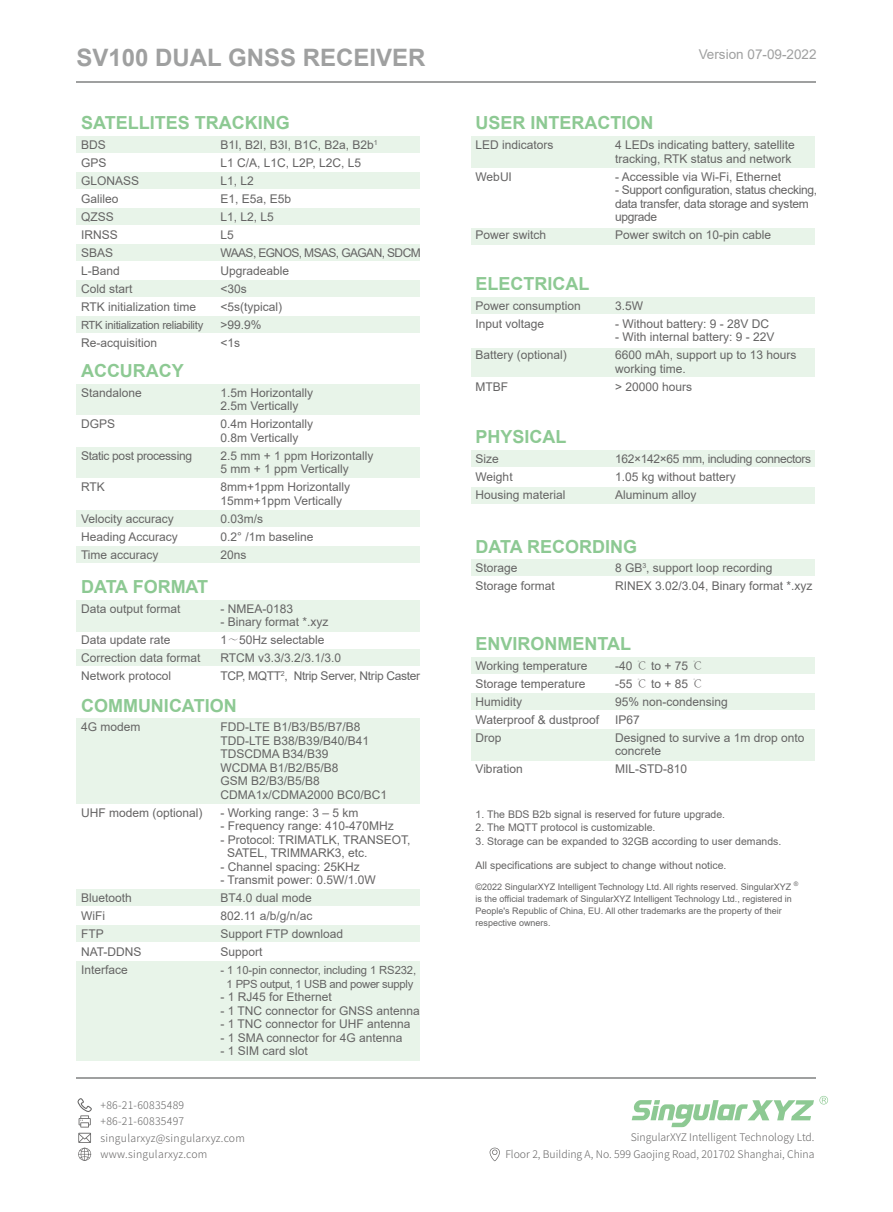
<style>
.page{position:relative;width:893px;height:1212px;background:#fff}
.page>*{position:absolute;margin:0;border:0;box-sizing:border-box;transform-origin:0 0}
.t1{font:700 24px "Arial";color:#9fa0a0}
.t2{font:700 18px "Arial";color:#8dc993}
.t3{font:13.5px "Arial";color:#9fa0a0}
.t4{font:12px/18px "Arial";color:#656464}
.t5{font:12px/13.5px "Arial";letter-spacing:-.025em;color:#656464}
.t6{font:11.25px/13.5px "Arial";letter-spacing:-.025em;color:#656464;text-align:center}
.t7{font:10.5px "Arial";color:#656464}
.t8{font:300 10.5px/16.5px "Source Han Sans CN";color:#656464;text-align:right}
.t9{font:300 10.5px/16.5px "Source Han Sans CN";letter-spacing:.025em;color:#656464}
.t10{font:9px/12px "Arial";color:#656464}
.s1{font-family:"Adobe Song Std";font-weight:300}
</style>
<div class="page">
<hr style="left:76px;top:81px;width:740px;height:1px;background:#9fa0a0">
<hr style="left:76px;top:1077px;width:740px;height:1px;background:#9fa0a0">
<svg style="left:77px;top:1098px;width:15px;height:29px"></svg>
<svg style="left:78px;top:1133px;width:13px;height:28px"></svg>
<svg style="left:490px;top:1147px;width:10px;height:14px"></svg>
<svg style="left:632px;top:1096px;width:196px;height:31px"></svg>
<div style="left:76px;top:136px;width:344px;height:17px;background:#e8f4e9"></div>
<div style="left:76px;top:172px;width:344px;height:17px;background:#e8f4e9"></div>
<div style="left:76px;top:208px;width:344px;height:17px;background:#e8f4e9"></div>
<div style="left:76px;top:244px;width:344px;height:17px;background:#e8f4e9"></div>
<div style="left:76px;top:280px;width:344px;height:17px;background:#e8f4e9"></div>
<div style="left:76px;top:316px;width:344px;height:17px;background:#e8f4e9"></div>
<div style="left:76px;top:384px;width:344px;height:30px;background:#e8f4e9"></div>
<div style="left:76px;top:447px;width:344px;height:30px;background:#e8f4e9"></div>
<div style="left:76px;top:510px;width:344px;height:17px;background:#e8f4e9"></div>
<div style="left:76px;top:546px;width:344px;height:17px;background:#e8f4e9"></div>
<div style="left:76px;top:600px;width:344px;height:32px;background:#e8f4e9"></div>
<div style="left:76px;top:650px;width:344px;height:16px;background:#e8f4e9"></div>
<div style="left:76px;top:719px;width:344px;height:85px;background:#e8f4e9"></div>
<div style="left:76px;top:962px;width:344px;height:99px;background:#e8f4e9"></div>
<div style="left:76px;top:890px;width:344px;height:16px;background:#e8f4e9"></div>
<div style="left:76px;top:926px;width:344px;height:16px;background:#e8f4e9"></div>
<div style="left:471px;top:450px;width:343px;height:17px;background:#e8f4e9"></div>
<div style="left:471px;top:488px;width:343px;height:16px;background:#e8f4e9"></div>
<div style="left:471px;top:560px;width:343px;height:16px;background:#e8f4e9"></div>
<div style="left:471px;top:657px;width:343px;height:17px;background:#e8f4e9"></div>
<div style="left:471px;top:693px;width:343px;height:17px;background:#e8f4e9"></div>
<div style="left:471px;top:729px;width:343px;height:32px;background:#e8f4e9"></div>
<div style="left:471px;top:297px;width:343px;height:17px;background:#e8f4e9"></div>
<div style="left:471px;top:348px;width:343px;height:28px;background:#e8f4e9"></div>
<div style="left:471px;top:136px;width:343px;height:32px;background:#e8f4e9"></div>
<div style="left:471px;top:228px;width:343px;height:16px;background:#e8f4e9"></div>
<h1 class="t1" style="left:76px;top:41px;width:350px">SV100 DUAL GNSS RECEIVER</h1>
<h2 class="t2" style="left:81px;top:110px;width:210px">SATELLITES TRACKING</h2>
<p class="t4" style="left:81px;top:136px;width:117px">BDS<br>GPS<br>GLONASS<br>Galileo<br>QZSS<br>IRNSS<br>SBAS<br>L-Band<br>Cold start<br>RTK initialization time</p>
<p class="t6" style="left:81px;top:318px;width:124px">RTK initialization reliability</p>
<p class="t4" style="left:81px;top:334px;width:78px">Re-acquisition</p>
<p class="t4" style="left:220px;top:136px;width:202px">B1I, B2I, B3I, B1C, B2a, B2b<sup>1<br></sup>L1 C/A, L1C, L2P, L2C, L5<br>L1, L2<br>E1, E5a, E5b<br>L1, L2, L5<br>L5<br>WAAS, EGNOS, MSAS, GAGAN, SDCM<br>Upgradeable<br>&lt;30s<br>&lt;5s(typical)<br>&gt;99.9%<br>&lt;1s</p>
<h2 class="t2" style="left:81px;top:358px;width:104px">ACCURACY</h2>
<p class="t4" style="left:81px;top:383px;width:62px">Standalone</p>
<p class="t4" style="left:81px;top:415px;width:36px">DGPS</p>
<p class="t5" style="left:81px;top:449px;width:113px">Static post processing</p>
<p class="t4" style="left:81px;top:478px;width:25px">RTK</p>
<p class="t4" style="left:81px;top:509px;width:98px">Velocity accuracy<br>Heading Accuracy<br>Time accuracy</p>
<p class="t4" style="left:220px;top:386px;width:94px;line-height:13.5px">1.5m Horizontally<br>2.5m Vertically</p>
<p class="t4" style="left:220px;top:417px;width:94px;line-height:13.5px">0.4m Horizontally<br>0.8m Vertically</p>
<p class="t4" style="left:220px;top:449px;width:155px;line-height:13.5px">2.5 mm + 1 ppm Horizontally<br>5 mm + 1 ppm Vertically</p>
<p class="t4" style="left:220px;top:480px;width:131px;line-height:13.5px">8mm+1ppm Horizontally<br>15mm+1ppm Vertically</p>
<p class="t4" style="left:220px;top:509px;width:94px">0.03m/s<br>0.2° /1m baseline<br>20ns</p>
<h2 class="t2" style="left:81px;top:574px;width:129px">DATA FORMAT</h2>
<p class="t4" style="left:81px;top:599px;width:101px">Data output format</p>
<p class="t4" style="left:81px;top:631px;width:121px">Data update rate<br>Correction data format<br>Network protocol</p>
<p class="t4" style="left:220px;top:599px;width:74px">- NMEA-0183</p>
<p class="t4" style="left:220px;top:613px;width:201px">- Binary format *.xyz<br>1<span class="s1">～</span>50Hz selectable<br>RTCM v3.3/3.2/3.1/3.0<br>TCP, MQTT<sup>2</sup>, Ntrip Server, Ntrip Caster</p>
<h2 class="t2" style="left:81px;top:692px;width:157px">COMMUNICATION</h2>
<p class="t4" style="left:81px;top:718px;width:61px">4G modem</p>
<p class="t4" style="left:220px;top:720px;width:168px;line-height:13.5px">FDD-LTE B1/B3/B5/B7/B8<br>TDD-LTE B38/B39/B40/B41<br>TDSCDMA B34/B39<br>WCDMA B1/B2/B5/B8<br>GSM B2/B3/B5/B8<br>CDMA1x/CDMA2000 BC0/BC1</p>
<p class="t4" style="left:220px;top:803px;width:139px">- Working range: 3 – 5 km</p>
<p class="t4" style="left:220px;top:817px;width:175px">- Frequency range: 410-470MHz</p>
<p class="t4" style="left:227px;top:833px;width:185px;line-height:13.5px;text-indent:-7px">- Protocol: TRIMATLK, TRANSEOT,<br>SATEL, TRIMMARK3, etc.</p>
<p class="t4" style="left:220px;top:857px;width:141px">- Channel spacing: 25KHz</p>
<p class="t4" style="left:220px;top:871px;width:157px">- Transmit power: 0.5W/1.0W<br>BT4.0 dual mode<br>802.11 a/b/g/n/ac<br>Support FTP download<br>Support</p>
<p class="t6" style="left:220px;top:963px;width:197px">- 1 10-pin connector, including 1 RS232,<br>1 PPS output, 1 USB and power supply</p>
<p class="t4" style="left:220px;top:988px;width:113px">- 1 RJ45 for Ethernet</p>
<p class="t4" style="left:220px;top:1001px;width:201px">- 1 TNC connector for GNSS antenna</p>
<p class="t4" style="left:220px;top:1015px;width:191px">- 1 TNC connector for UHF antenna</p>
<p class="t4" style="left:220px;top:1028px;width:184px">- 1 SMA connector for 4G antenna</p>
<p class="t4" style="left:220px;top:1042px;width:89px">- 1 SIM card slot</p>
<p class="t4" style="left:81px;top:803px;width:123px">UHF modem (optional)</p>
<p class="t4" style="left:81px;top:889px;width:62px">Bluetooth<br>WiFi<br>FTP<br>NAT-DDNS<br>Interface</p>
<p class="t9" style="left:100px;top:1097px;width:146px">+86-21-60835489 +86-21-60835497 singularxyz@singularxyz.com www.singularxyz.com</p>
<p class="t3" style="left:699px;top:45px;width:119px">Version 07-09-2022</p>
<h2 class="t2" style="left:476px;top:110px;width:180px">USER INTERACTION</h2>
<p class="t4" style="left:476px;top:136px;width:80px">LED indicators</p>
<p class="t4" style="left:476px;top:167px;width:38px">WebUI</p>
<p class="t4" style="left:615px;top:138px;width:181px;line-height:13.5px">4 LEDs indicating battery, satellite tracking, RTK status and network</p>
<p class="t4" style="left:615px;top:167px;width:168px">- Accessible via Wi-Fi, Ethernet</p>
<p class="t5" style="left:615px;top:183px;width:204px">- Support configuration, status checking, data transfer, data storage and system upgrade</p>
<p class="t4" style="left:615px;top:226px;width:158px">Power switch on 10-pin cable</p>
<p class="t4" style="left:476px;top:226px;width:72px">Power switch</p>
<h2 class="t2" style="left:476px;top:271px;width:115px">ELECTRICAL</h2>
<p class="t4" style="left:476px;top:296px;width:107px">Power consumption<br>Input voltage</p>
<p class="t4" style="left:476px;top:346px;width:93px">Battery (optional)</p>
<p class="t4" style="left:476px;top:377px;width:34px">MTBF</p>
<p class="t4" style="left:615px;top:296px;width:30px">3.5W</p>
<p class="t4" style="left:615px;top:314px;width:156px">- Without battery: 9 - 28V DC</p>
<p class="t4" style="left:615px;top:328px;width:183px">- With internal battery: 9 - 22V<br>6600 mAh, support up to 13 hours</p>
<p class="t4" style="left:615px;top:359px;width:79px">working time. &gt; 20000 hours</p>
<h2 class="t2" style="left:476px;top:424px;width:93px">PHYSICAL</h2>
<p class="t4" style="left:476px;top:449px;width:92px">Size<br>Weight<br>Housing material</p>
<p class="t4" style="left:615px;top:449px;width:198px">162×142×65 mm, including connectors<br>1.05 kg without battery<br>Aluminum alloy</p>
<h2 class="t2" style="left:476px;top:533px;width:163px">DATA RECORDING</h2>
<p class="t4" style="left:476px;top:559px;width:81px">Storage<br>Storage format</p>
<p class="t4" style="left:615px;top:559px;width:199px">8 GB<sup>3</sup>, support loop recording<br>RINEX 3.02/3.04, Binary format *.xyz</p>
<h2 class="t2" style="left:476px;top:631px;width:157px">ENVIRONMENTAL</h2>
<p class="t4" style="left:476px;top:656px;width:125px">Working temperature<br>Storage temperature<br>Humidity<br>Waterproof &amp; dustproof<br>Drop</p>
<p class="t4" style="left:476px;top:760px;width:49px">Vibration</p>
<p class="t4" style="left:615px;top:657px;width:191px">-40 <span class="s1">℃</span> to + 75 <span class="s1">℃<br></span>-55 <span class="s1">℃</span> to + 85 <span class="s1">℃<br></span>95% non-condensing<br>IP67<br>Designed to survive a 1m drop onto</p>
<p class="t4" style="left:615px;top:742px;width:74px">concrete<br>MIL-STD-810</p>
<p class="t7" style="left:476px;top:807px;width:251px">1. The BDS B2b signal is reserved for future upgrade.</p>
<p class="t7" style="left:476px;top:820px;width:181px">2. The MQTT protocol is customizable.</p>
<p class="t7" style="left:476px;top:834px;width:307px">3. Storage can be expanded to 32GB according to user demands.</p>
<p class="t10" style="left:476px;top:880px;width:324px">©2022 SingularXYZ Intelligent Technology Ltd. All rights reserved. SingularXYZ <sup>® </sup>is the official trademark of SingularXYZ Intelligent Technology Ltd., registered in People's Republic of China, EU. All other trademarks are the property of their respective owners.</p>
<p class="t7" style="left:476px;top:858px;width:252px">All specifications are subject to change without notice.</p>
<p class="t8" style="left:505px;top:1129px;width:311px">SingularXYZ Intelligent Technology Ltd.<br>Floor 2, Building A, No. 599 Gaojing Road, 201702 Shanghai, China</p>
</div>
